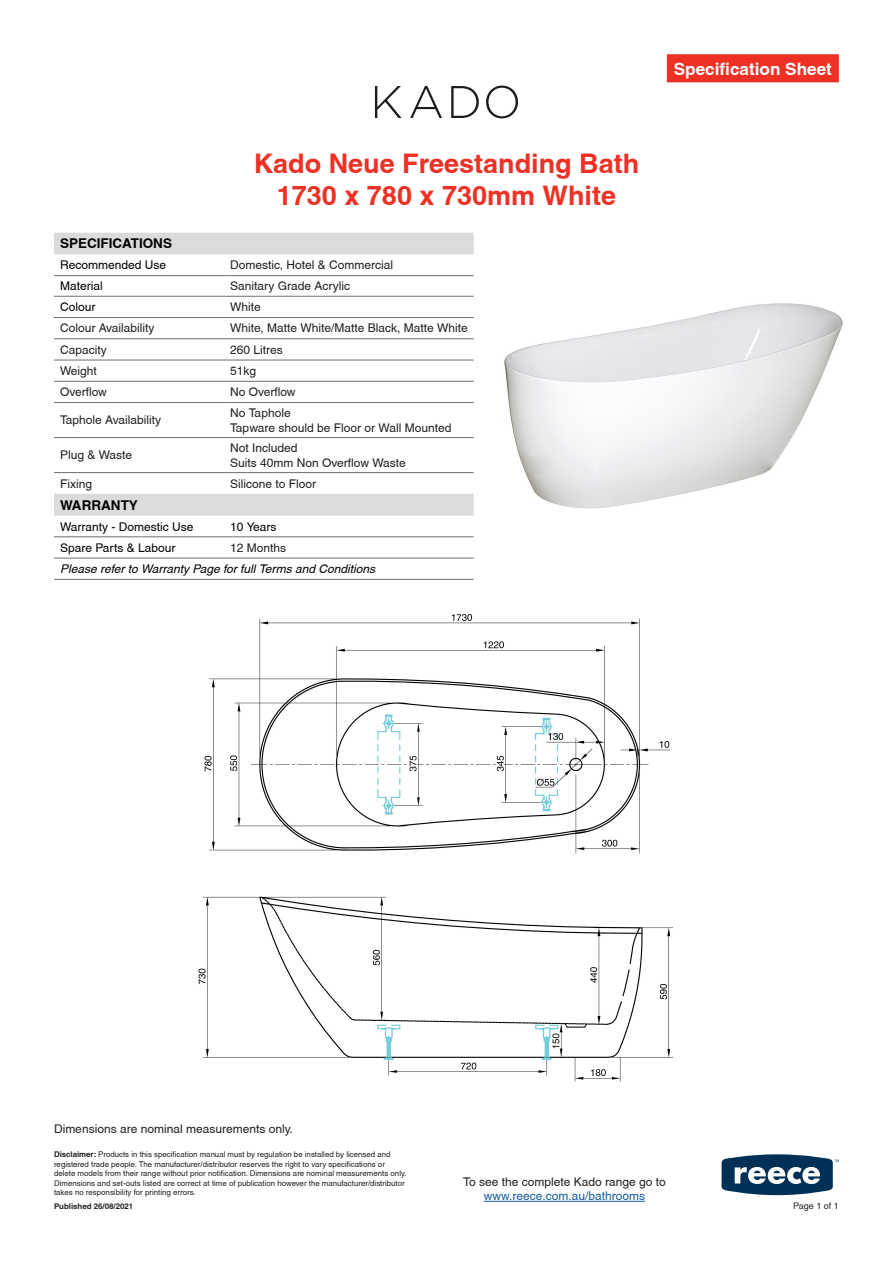
<style>
.page{position:relative;width:893px;height:1263px;background:#fff}
.page>*{position:absolute;margin:0;border:0;box-sizing:border-box;transform-origin:0 0}
.Heading_1{font:700 27px/32.4px "Helvetica";color:#ee3124;text-align:center}
.t1{font:700 17.1px "Helvetica";color:#fff}
.t2{font:700 13.5px "Helvetica";color:#000}
.t3{font:12px/14.4px "Helvetica";color:#231f20}
.t4{font:12px "Helvetica";color:#000}
.t5{font:italic 12px "Helvetica";color:#000}
.t6{font:9px "Helvetica";color:#231f20}
.t7{font:7.8px/9.4px "Helvetica";color:#231f20}
.t8{font:700 7.8px "Helvetica";color:#231f20}
.s1{font-weight:700}
.s2{color:#175d9e}
</style>
<div class="page">
<img style="left:198px;top:614px;width:475px;height:468px">
<svg style="left:722px;top:1154px;width:117px;height:41px"></svg>
<div style="left:667px;top:54px;width:172px;height:28px;background:#ee3124"></div>
<hr style="left:484px;top:1201px;width:161px;height:1px;background:#175d9e">
<svg style="left:54px;top:233px;width:420px;height:283px"></svg>
<hr style="left:54px;top:275px;width:170px;height:1px;background:#6d6f73">
<hr style="left:224px;top:275px;width:250px;height:1px;background:#6d6f73">
<hr style="left:54px;top:296px;width:170px;height:1px;background:#6d6f73">
<hr style="left:224px;top:296px;width:250px;height:1px;background:#6d6f73">
<hr style="left:54px;top:317px;width:170px;height:1px;background:#6d6f73">
<hr style="left:224px;top:317px;width:250px;height:1px;background:#6d6f73">
<hr style="left:54px;top:338px;width:170px;height:1px;background:#6d6f73">
<hr style="left:224px;top:338px;width:250px;height:1px;background:#6d6f73">
<hr style="left:54px;top:360px;width:170px;height:1px;background:#6d6f73">
<hr style="left:224px;top:360px;width:250px;height:1px;background:#6d6f73">
<hr style="left:54px;top:381px;width:170px;height:1px;background:#6d6f73">
<hr style="left:224px;top:381px;width:250px;height:1px;background:#6d6f73">
<hr style="left:54px;top:402px;width:170px;height:1px;background:#6d6f73">
<hr style="left:224px;top:402px;width:250px;height:1px;background:#6d6f73">
<hr style="left:54px;top:437px;width:170px;height:1px;background:#6d6f73">
<hr style="left:224px;top:437px;width:250px;height:1px;background:#6d6f73">
<hr style="left:54px;top:472px;width:170px;height:1px;background:#6d6f73">
<hr style="left:224px;top:472px;width:250px;height:1px;background:#6d6f73">
<hr style="left:54px;top:537px;width:170px;height:1px;background:#6d6f73">
<hr style="left:224px;top:537px;width:250px;height:1px;background:#6d6f73">
<hr style="left:54px;top:558px;width:170px;height:1px;background:#6d6f73">
<hr style="left:224px;top:558px;width:250px;height:1px;background:#6d6f73">
<hr style="left:54px;top:579px;width:170px;height:1px;background:#6d6f73">
<hr style="left:224px;top:579px;width:250px;height:1px;background:#6d6f73">
<img style="left:504px;top:303px;width:339px;height:206px">
<svg style="left:375px;top:86px;width:27px;height:32px"></svg>
<svg style="left:410px;top:86px;width:32px;height:32px"></svg>
<svg style="left:451px;top:86px;width:28px;height:32px"></svg>
<svg style="left:486px;top:86px;width:32px;height:32px"></svg>
<p class="Heading_1" style="left:254px;top:146px;width:387px">Kado Neue Freestanding Bath<br>1730 x 780 x 730mm White</p>
<p class="t2" style="left:60px;top:235px;width:114px">SPECIFICATIONS</p>
<p class="t4" style="left:60px;top:258px;width:108px">Recommended Use</p>
<p class="t3" style="left:230px;top:258px;width:165px">Domestic, Hotel &amp; Commercial</p>
<p class="t4" style="left:60px;top:279px;width:44px">Material</p>
<p class="t3" style="left:230px;top:279px;width:121px">Sanitary Grade Acrylic</p>
<p class="t4" style="left:60px;top:300px;width:37px">Colour</p>
<p class="t3" style="left:230px;top:300px;width:32px">White</p>
<p class="t3" style="left:60px;top:321px;width:96px">Colour Availability</p>
<p class="t3" style="left:230px;top:321px;width:239px">White, Matte White/Matte Black, Matte White</p>
<p class="t3" style="left:60px;top:342px;width:48px">Capacity</p>
<p class="t3" style="left:230px;top:342px;width:54px">260 Litres</p>
<p class="t3" style="left:60px;top:364px;width:38px">Weight</p>
<p class="t3" style="left:230px;top:364px;width:28px">51kg</p>
<p class="t3" style="left:60px;top:385px;width:48px">Overflow</p>
<p class="t3" style="left:230px;top:385px;width:67px">No Overflow</p>
<p class="t3" style="left:60px;top:413px;width:103px">Taphole Availability</p>
<p class="t3" style="left:230px;top:406px;width:223px">No Taphole<br>Tapware should be Floor or Wall Mounted</p>
<p class="t3" style="left:60px;top:448px;width:74px">Plug &amp; Waste</p>
<p class="t3" style="left:230px;top:441px;width:177px">Not Included<br>Suits 40mm Non Overflow Waste</p>
<p class="t3" style="left:60px;top:476px;width:34px">Fixing</p>
<p class="t3" style="left:230px;top:476px;width:88px">Silicone to Floor</p>
<p class="t2" style="left:60px;top:497px;width:79px">WARRANTY</p>
<p class="t4" style="left:60px;top:519px;width:135px">Warranty - Domestic Use</p>
<p class="t4" style="left:230px;top:519px;width:48px">10 Years</p>
<p class="t4" style="left:60px;top:541px;width:117px">Spare Parts &amp; Labour</p>
<p class="t3" style="left:230px;top:540px;width:58px">12 Months</p>
<p class="t5" style="left:60px;top:562px;width:317px">Please refer to Warranty Page for full Terms and Conditions</p>
<h2 class="t1" style="left:674px;top:59px;width:160px">Specification Sheet</h2>
<h3 class="t3" style="left:54px;top:1122px;width:240px">Dimensions are nominal measurements only.</h3>
<p class="t7" style="left:54px;top:1150px;width:354px"><span class="s1">Disclaimer:</span> Products in this specification manual must by regulation be installed by licensed and registered trade people. The manufacturer/distributor reserves the right to vary specifications or delete models from their range without prior notification. Dimensions are nominal measurements only.<br>Dimensions and set-outs listed are correct at time of publication however the manufacturer/distributor takes no responsibility for printing errors.</p>
<p class="t8" style="left:54px;top:1201px;width:81px">Published 26/08/2021</p>
<p class="t3" style="left:463px;top:1174px;width:204px;text-align:center">To see the complete Kado range go to <span class="s2">www.reece.com.au/bathrooms</span></p>
<p class="t6" style="left:793px;top:1200px;width:47px">Page 1 of 1</p>
</div>
